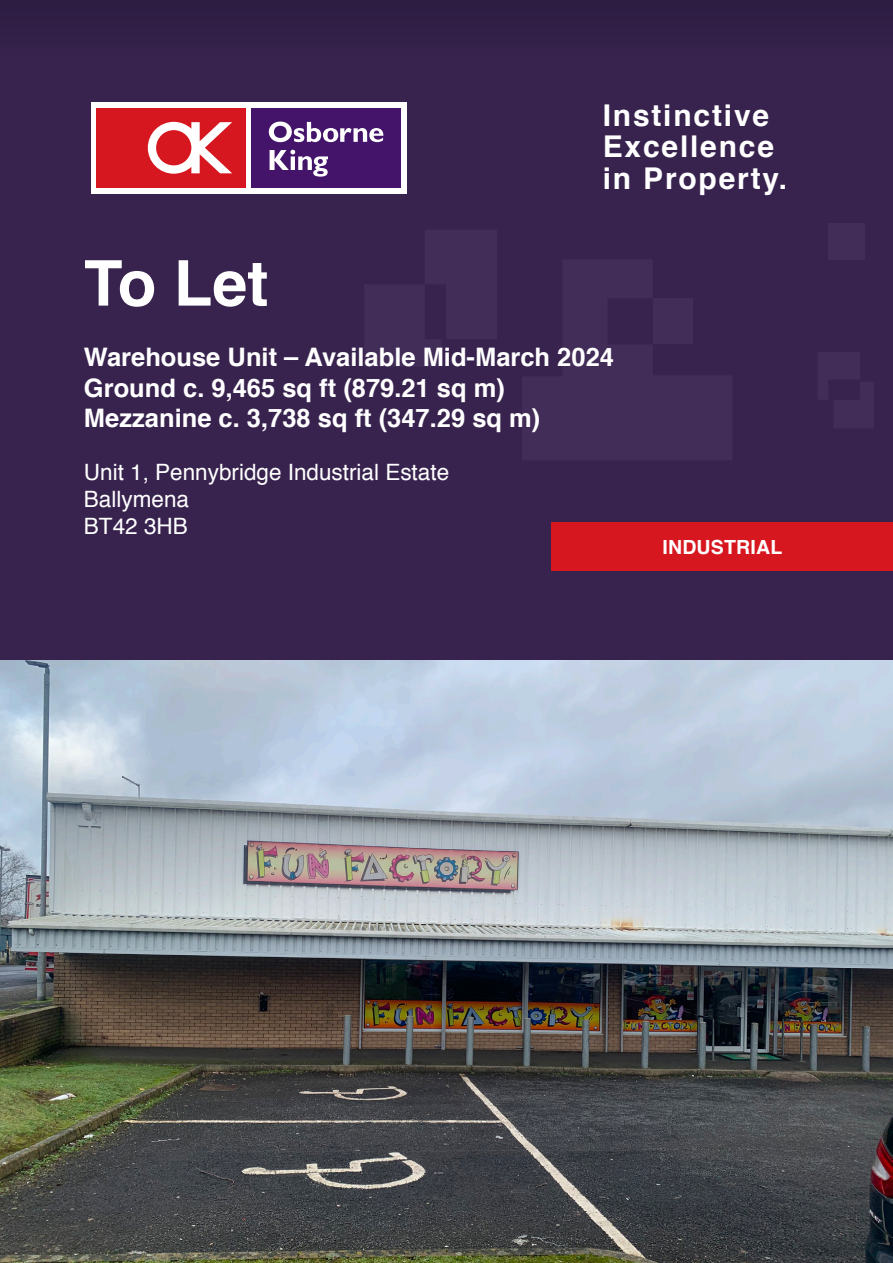
<style>
.page{position:relative;width:893px;height:1263px;background:#fff}
.page>*{position:absolute;margin:0;border:0;box-sizing:border-box;transform-origin:0 0}
.t1{font:700 63px "Helvetica";color:#fff}
.t2{font:700 30px/31.5px "Helvetica";letter-spacing:.06em;color:#fff}
.t3{font:700 25.5px "Helvetica";color:#fff}
.Address_Front{font:22.5px "Helvetica";color:#fff}
.Property_Type{font:700 19.5px "Helvetica";letter-spacing:.01em;color:#fff}
</style>
<div class="page">
<div style="left:0;top:0;width:893px;height:660px;background:#38234e"></div>
<div style="left:91px;top:102px;width:316px;height:91px;background:#fff"></div>
<div style="left:251px;top:108px;width:150px;height:79px;background:#44146b"></div>
<svg style="left:270px;top:150px;width:58px;height:27px"></svg>
<svg style="left:269px;top:122px;width:114px;height:20px"></svg>
<div style="left:97px;top:108px;width:149px;height:79px;background:#d7171f"></div>
<svg style="left:148px;top:122px;width:84px;height:52px"></svg>
<div style="left:654px;top:298px;width:39px;height:45px;background:#422d58"></div>
<div style="left:828px;top:223px;width:37px;height:36px;background:#422d58"></div>
<img style="left:0;top:660px;width:893px;height:603px">
<div style="left:551px;top:522px;width:342px;height:48px;background:#d7171f"></div>
<h1 class="t1" style="left:84px;top:233px;width:186px">To Let</h1>
<p class="t2" style="left:603px;top:100px;width:186px">Instinctive<br>Excellence in Property.</p>
<h2 class="t3" style="left:84px;top:336px;width:532px">Warehouse Unit – Available Mid-March 2024</h2>
<h2 class="t3" style="left:84px;top:367px;width:422px">Ground c. 9,465 sq ft (879.21 sq m)</h2>
<h2 class="t3" style="left:84px;top:398px;width:458px">Mezzanine c. 3,738 sq ft (347.29 sq m)</h2>
<p class="Address_Front" style="left:84px;top:454px;width:367px">Unit 1, Pennybridge Industrial Estate</p>
<p class="Address_Front" style="left:84px;top:481px;width:107px">Ballymena</p>
<p class="Address_Front" style="left:84px;top:508px;width:105px">BT42 3HB</p>
<p class="Property_Type" style="left:662px;top:531px;width:121px">INDUSTRIAL</p>
</div>
